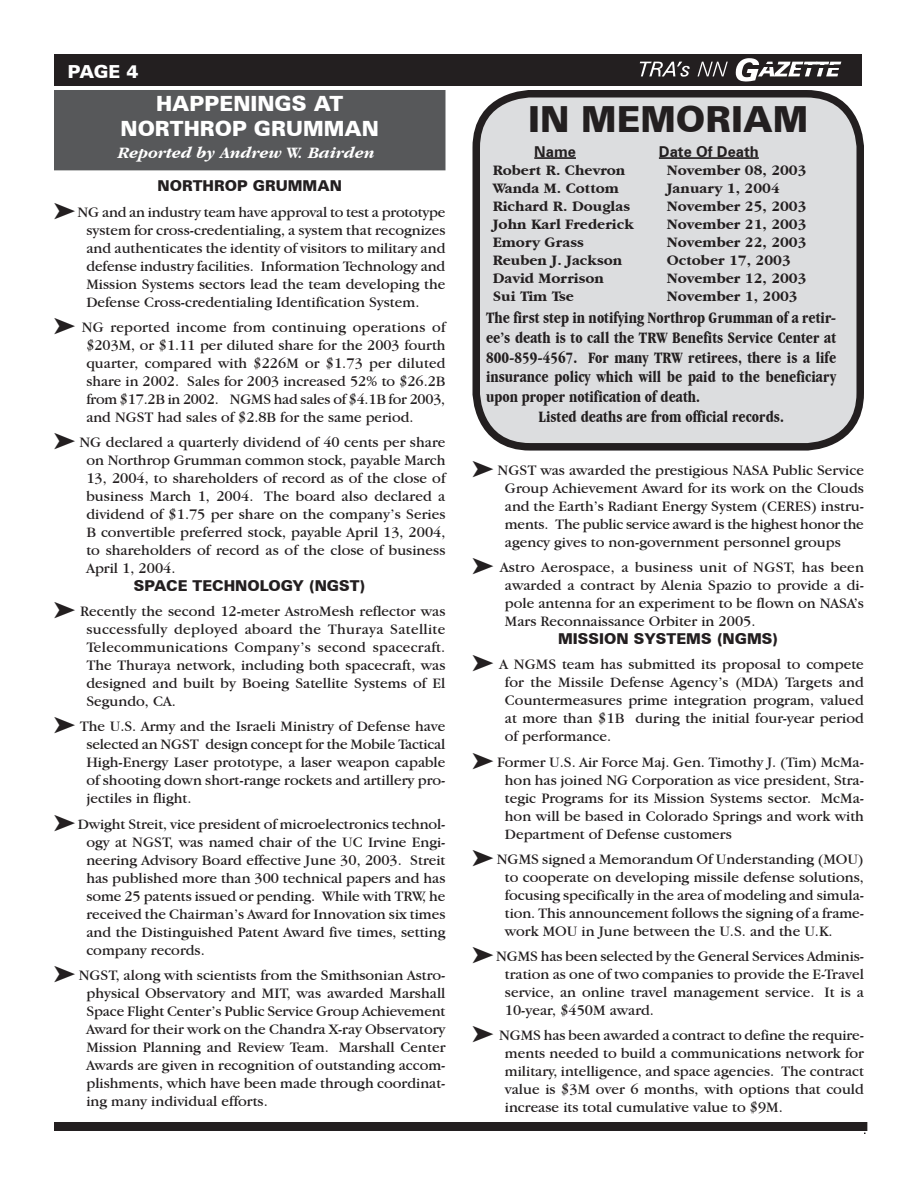
<style>
.page{position:relative;width:918px;height:1188px;background:#fff}
.page>*{position:absolute;margin:0;border:0;box-sizing:border-box;transform-origin:0 0}
.t1{font:900 36px "Zurich BT";color:#231f20}
.t2{font:900 21px/25.2px "Zurich BT";color:#fff;text-align:center}
.t3{font:900 18px "Zurich BT";color:#fff}
.t4{font:700 condensed 16.5px "Garamond IT Cby BT";color:#231f20}
.t5{font:italic 700 16.5px "Garamond IT Cby BT";color:#fff}
.t6{font:15px/18px "Garamond IT Cby BT";color:#231f20;text-align:justify}
.t7{font:700 15px "Garamond IT Cby BT";color:#231f20}
.t8{font:900 15px "Zurich BT";color:#231f20}
.t9{font:700 15px "Zurich BT";color:#231f20}
</style>
<div class="page">
<div style="left:55px;top:54px;width:807px;height:32px;background:#231f20"></div>
<svg style="left:640px;top:62px;width:50px;height:15px"></svg>
<svg style="left:698px;top:62px;width:30px;height:14px"></svg>
<svg style="left:736px;top:58px;width:105px;height:24px"></svg>
<hr style="left:796px;top:65px;width:60px;height:3px;background:#231f20">
<div style="left:54px;top:1122px;width:813px;height:9px;background:#231f20"></div>
<svg style="left:472px;top:90px;width:392px;height:357px;background:#d0d1d2"></svg>
<div style="left:58px;top:94px;width:384px;height:73px;background:#57585a"></div>
<div style="left:54px;top:90px;width:392px;height:80px;border:8px solid #57585a"></div>
<hr style="left:534px;top:157px;width:42px;height:2px;background:#231f20">
<hr style="left:659px;top:157px;width:100px;height:2px;background:#231f20">
<p class="t3" style="left:68px;top:61px;width:72px">PAGE 4</p>
<h2 class="t2" style="left:121px;top:90px;width:260px">HAPPENINGS AT<br>NORTHROP GRUMMAN</h2>
<p class="t5" style="left:118px;top:143px;width:258px">Reported by Andrew W. Bairden</p>
<p class="t8" style="left:157px;top:177px;width:186px">NORTHROP GRUMMAN</p>
<p class="t6" style="left:86px;top:202px;width:361px;text-indent:-9px">NG and an industry team have approval to test a prototype system for cross-credentialing, a system that recognizes and authenticates the identity of visitors to military and defense industry facilities. Information Technology and Mission Systems sectors lead the team developing the Defense Cross-credentialing Identification System.</p>
<p class="t6" style="left:86px;top:318px;width:361px;text-indent:-5px">NG reported income from continuing operations of $203M, or $1.11 per diluted share for the 2003 fourth quarter, compared with $226M or $1.73 per diluted share in 2002. Sales for 2003 increased 52% to $26.2B from $17.2B in 2002. NGMS had sales of $4.1B for 2003, and NGST had sales of $2.8B for the same period.</p>
<p class="t6" style="left:86px;top:433px;width:361px;text-indent:-7px">NG declared a quarterly dividend of 40 cents per share on Northrop Grumman common stock, payable March 13, 2004, to shareholders of record as of the close of business March 1, 2004. The board also declared a dividend of $1.75 per share on the company’s Series B convertible preferred stock, payable April 13, 2004, to shareholders of record as of the close of business April 1, 2004.</p>
<p class="t8" style="left:134px;top:577px;width:233px">SPACE TECHNOLOGY (NGST)</p>
<p class="t6" style="left:86px;top:602px;width:361px;text-indent:-6px">Recently the second 12-meter AstroMesh reflector was successfully deployed aboard the Thuraya Satellite Telecommunications Company’s second spacecraft.<br>The Thuraya network, including both spacecraft, was designed and built by Boeing Satellite Systems of El Segundo, CA.</p>
<p class="t6" style="left:86px;top:717px;width:361px;text-indent:-7px">The U.S. Army and the Israeli Ministry of Defense have selected an NGST design concept for the Mobile Tactical High-Energy Laser prototype, a laser weapon capable of shooting down short-range rockets and artillery pro&shy;jectiles in flight.</p>
<p class="t6" style="left:86px;top:814px;width:361px;text-indent:-8px">Dwight Streit, vice president of microelectronics technol&shy;ogy at NGST, was named chair of the UC Irvine Engi&shy;neering Advisory Board effective June 30, 2003. Streit has published more than 300 technical papers and has some 25 patents issued or pending. While with TRW, he received the Chairman’s Award for Innovation six times and the Distinguished Patent Award five times, setting company records.</p>
<p class="t6" style="left:86px;top:966px;width:361px;text-indent:-8px">NGST, along with scientists from the Smithsonian Astro&shy;physical Observatory and MIT, was awarded Marshall Space Flight Center’s Public Service Group Achievement Award for their work on the Chandra X-ray Observatory Mission Planning and Review Team. Marshall Center Awards are given in recognition of outstanding accom&shy;plishments, which have been made through coordinat&shy;ing many individual efforts.</p>
<h1 class="t1" style="left:528px;top:97px;width:282px">IN MEMORIAM</h1>
<p class="t9" style="left:534px;top:142px;width:43px">Name</p>
<p class="t9" style="left:659px;top:142px;width:101px">Date Of Death</p>
<p class="t7" style="left:493px;top:161px;width:134px">Robert R. Chevron</p>
<p class="t7" style="left:667px;top:161px;width:141px">November 08, 2003</p>
<p class="t7" style="left:493px;top:179px;width:128px">Wanda M. Cottom</p>
<p class="t7" style="left:667px;top:179px;width:115px">January 1, 2004</p>
<p class="t7" style="left:493px;top:197px;width:139px">Richard R. Douglas</p>
<p class="t7" style="left:667px;top:197px;width:141px">November 25, 2003</p>
<p class="t7" style="left:493px;top:215px;width:143px">John Karl Frederick</p>
<p class="t7" style="left:667px;top:215px;width:141px">November 21, 2003</p>
<p class="t7" style="left:493px;top:233px;width:93px">Emory Grass</p>
<p class="t7" style="left:667px;top:233px;width:141px">November 22, 2003</p>
<p class="t7" style="left:493px;top:251px;width:131px">Reuben J. Jackson</p>
<p class="t7" style="left:667px;top:251px;width:126px">October 17, 2003</p>
<p class="t7" style="left:493px;top:269px;width:113px">David Morrison</p>
<p class="t7" style="left:667px;top:269px;width:141px">November 12, 2003</p>
<p class="t7" style="left:493px;top:287px;width:83px">Sui Tim Tse</p>
<p class="t7" style="left:667px;top:287px;width:133px">November 1, 2003</p>
<p class="t4" style="left:486px;top:308px;width:352px">The first step in notifying Northrop Grumman of a retir-</p>
<p class="t4" style="left:486px;top:328px;width:352px">ee’s death is to call the TRW Benefits Service Center at</p>
<p class="t4" style="left:486px;top:348px;width:352px">800-859-4567. For many TRW retirees, there is a life</p>
<p class="t4" style="left:486px;top:367px;width:352px">insurance policy which will be paid to the beneficiary</p>
<p class="t4" style="left:486px;top:387px;width:216px">upon proper notification of death.</p>
<p class="t4" style="left:538px;top:407px;width:247px">Listed deaths are from official records.</p>
<p class="t6" style="left:505px;top:461px;width:361px;text-indent:-7px">NGST was awarded the prestigious NASA Public Service Group Achievement Award for its work on the Clouds and the Earth’s Radiant Energy System (CERES) instru&shy;ments. The public service award is the highest honor the agency gives to non-government personnel groups</p>
<p class="t6" style="left:505px;top:558px;width:361px;text-indent:-5px">Astro Aerospace, a business unit of NGST, has been awarded a contract by Alenia Spazio to provide a di&shy;pole antenna for an experiment to be flown on NASA’s Mars Reconnaissance Orbiter in 2005.</p>
<p class="t8" style="left:558px;top:630px;width:222px">MISSION SYSTEMS (NGMS)</p>
<p class="t6" style="left:505px;top:655px;width:361px;text-indent:-6px">A NGMS team has submitted its proposal to compete for the Missile Defense Agency’s (MDA) Targets and Countermeasures prime integration program, valued at more than $1B during the initial four-year period of performance.</p>
<p class="t6" style="left:505px;top:752px;width:361px;text-indent:-8px">Former U.S. Air Force Maj. Gen. Timothy J. (Tim) McMa&shy;hon has joined NG Corporation as vice president, Stra&shy;tegic Programs for its Mission Systems sector. McMa&shy;hon will be based in Colorado Springs and work with Department of Defense customers</p>
<p class="t6" style="left:505px;top:850px;width:361px;text-indent:-8px">NGMS signed a Memorandum Of Understanding (MOU) to cooperate on developing missile defense solutions, focusing specifically in the area of modeling and simula&shy;tion. This announcement follows the signing of a frame&shy;work MOU in June between the U.S. and the U.K.</p>
<p class="t6" style="left:505px;top:947px;width:361px;text-indent:-9px">NGMS has been selected by the General Services Adminis&shy;tration as one of two companies to provide the E-Travel service, an online travel management service. It is a 10-year, $450M award.</p>
<p class="t6" style="left:505px;top:1026px;width:361px;text-indent:-6px">NGMS has been awarded a contract to define the require&shy;ments needed to build a communications network for military, intelligence, and space agencies. The contract value is $3M over 6 months, with options that could increase its total cumulative value to $9M.</p>
</div>
